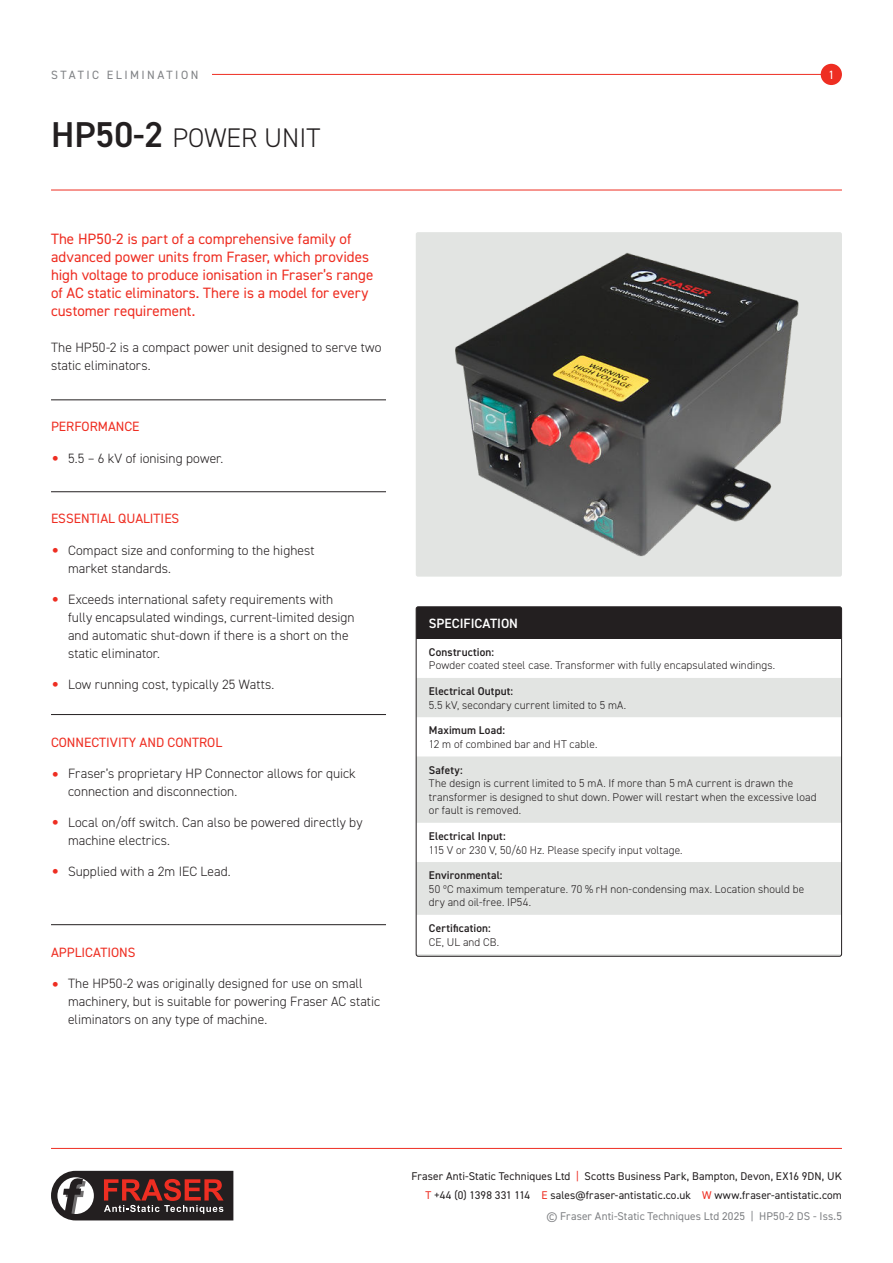
<style>
.page{position:relative;width:893px;height:1263px;background:#fff}
.page>*{position:absolute;margin:0;border:0;box-sizing:border-box;transform-origin:0 0}
.t1{font:300 27px "DIN2014";color:#231f20}
.t2{font:15px/18px "DIN2014";color:#ee2e22}
.t3{font:300 13.5px/18px "DIN2014";letter-spacing:.005em;color:#231f20}
.t4{font:13.5px "DIN2014";color:#ee2e22}
.t5{font:600 13.5px "DIN2014";color:#fff}
.t6{font:12px "DIN2014";letter-spacing:.205em;color:#808285}
.t7{font:12px "DIN2014";color:#fff}
.t8{font:300 11.25px/13.5px "DIN2014";letter-spacing:.01em;color:#231f20}
.t9{font:11.25px/19.2px "DIN2014";letter-spacing:.01em;color:#231f20;text-align:right}
.t10{font:600 11.25px "DIN2014";letter-spacing:.015em;color:#231f20}
.t11{font:11.25px "DIN2014";letter-spacing:.01em;color:#808285}
.s1{font-weight:600;font-size:36px}
.s2{font-size:28.5px;color:#ee2e22}
.s3{color:#ee2e22}
</style>
<div class="page">
<hr style="left:77px;top:74px;width:754px;height:1px;background:#ee2e22">
<div style="left:51px;top:64px;width:160px;height:21px;background:#fff"></div>
<div style="left:821px;top:64px;width:21px;height:21px;background:#ee2e22;border-radius:50%"></div>
<hr style="left:51px;top:190px;width:791px;height:1px;background:#ee2e22">
<svg style="left:51px;top:1171px;width:182px;height:49px;background:#5d3f3e"></svg>
<hr style="left:51px;top:1148px;width:791px;height:1px;background:#ee2e22">
<div style="left:416px;top:232px;width:426px;height:345px;background:#e2e4e2;border-radius:2px"></div>
<img style="left:455px;top:252px;width:344px;height:305px">
<hr style="left:51px;top:400px;width:335px;height:1px;background:#231f20">
<hr style="left:51px;top:491px;width:335px;height:1px;background:#231f20">
<hr style="left:51px;top:714px;width:335px;height:1px;background:#231f20">
<hr style="left:51px;top:924px;width:335px;height:1px;background:#231f20">
<div style="left:416px;top:607px;width:426px;height:32px;background:#231f20"></div>
<svg style="left:418px;top:678px;width:422px;height:277px;fill:#e2e4e2"></svg>
<div style="left:416px;top:606px;width:426px;height:351px;border:1px solid #231f20;border-radius:2px"></div>
<p class="t6" style="left:51px;top:68px;width:149px">STATIC ELIMINATION</p>
<p class="t7" style="left:828px;top:70px;width:7px">1</p>
<h1 class="t1" style="left:51px;top:122px;width:271px"><span class="s1">HP50-2</span> POWER UNIT</h1>
<p class="t2" style="left:51px;top:231px;width:324px">The HP50-2 is part of a comprehensive family of advanced power units from Fraser, which provides high voltage to produce ionisation in Fraser’s range of AC static eliminators. There is a model for every customer requirement.</p>
<p class="t3" style="left:51px;top:339px;width:332px">The HP50-2 is a compact power unit designed to serve two static eliminators.</p>
<p class="t4" style="left:51px;top:421px;width:90px">PERFORMANCE</p>
<p class="t3" style="left:51px;top:450px;width:174px"><span class="s2">•</span> 5.5 – 6 kV of ionising power.</p>
<p class="t4" style="left:51px;top:513px;width:130px">ESSENTIAL QUALITIES</p>
<p class="t3" style="left:68px;top:542px;width:248px;text-indent:-17px"><span class="s2">•</span> Compact size and conforming to the highest market standards.</p>
<p class="t3" style="left:68px;top:591px;width:288px;text-indent:-17px"><span class="s2">•</span> Exceeds international safety requirements with fully encapsulated windings, current-limited design and automatic shut-down if there is a short on the static eliminator.</p>
<p class="t3" style="left:51px;top:675px;width:225px"><span class="s2">•</span> Low running cost, typically 25 Watts.</p>
<p class="t4" style="left:51px;top:736px;width:173px">CONNECTIVITY AND CONTROL</p>
<p class="t3" style="left:68px;top:765px;width:289px;text-indent:-17px"><span class="s2">•</span> Fraser’s proprietary HP Connector allows for quick connection and disconnection.</p>
<p class="t3" style="left:68px;top:814px;width:296px;text-indent:-17px"><span class="s2">•</span> Local on/off switch. Can also be powered directly by machine electrics.</p>
<p class="t3" style="left:51px;top:863px;width:181px"><span class="s2">•</span> Supplied with a 2m IEC Lead.</p>
<p class="t4" style="left:51px;top:947px;width:86px">APPLICATIONS</p>
<p class="t3" style="left:68px;top:975px;width:313px;text-indent:-17px"><span class="s2">•</span> The HP50-2 was originally designed for use on small machinery, but is suitable for powering Fraser AC static eliminators on any type of machine.</p>
<p class="t5" style="left:429px;top:618px;width:91px">SPECIFICATION</p>
<p class="t10" style="left:429px;top:648px;width:67px">Construction:</p>
<p class="t8" style="left:429px;top:659px;width:348px">Powder coated steel case. Transformer with fully encapsulated windings.</p>
<p class="t10" style="left:429px;top:687px;width:86px">Electrical Output:</p>
<p class="t8" style="left:429px;top:698px;width:199px">5.5 kV, secondary current limited to 5 mA.</p>
<p class="t10" style="left:429px;top:727px;width:78px">Maximum Load:</p>
<p class="t8" style="left:429px;top:738px;width:170px">12 m of combined bar and HT cable.</p>
<p class="t10" style="left:429px;top:766px;width:35px">Safety:</p>
<p class="t8" style="left:429px;top:777px;width:389px">The design is current limited to 5 mA. If more than 5 mA current is drawn the transformer is designed to shut down. Power will restart when the excessive load or fault is removed.</p>
<p class="t10" style="left:429px;top:832px;width:78px">Electrical Input:</p>
<p class="t8" style="left:429px;top:843px;width:255px">115 V or 230 V, 50/60 Hz. Please specify input voltage.</p>
<p class="t10" style="left:429px;top:871px;width:75px">Environmental:</p>
<p class="t8" style="left:429px;top:882px;width:377px">50 ºC maximum temperature. 70 % rH non-condensing max. Location should be dry and oil-free. IP54.</p>
<p class="t10" style="left:429px;top:924px;width:63px">Certification:</p>
<p class="t8" style="left:429px;top:935px;width:72px">CE, UL and CB.</p>
<p class="t9" style="left:411px;top:1166px;width:432px">Fraser Anti-Static Techniques Ltd <span class="s3">|</span> Scotts Business Park, Bampton, Devon, EX16 9DN, UK<br><span class="s3">T</span> +44 (0) 1398 331 114 <span class="s3">E</span> sales@fraser-antistatic.co.uk <span class="s3">W</span> www.fraser-antistatic.com</p>
<p class="t11" style="left:546px;top:1211px;width:297px">© Fraser Anti-Static Techniques Ltd 2025 | HP50-2 DS - Iss.5</p>
</div>
